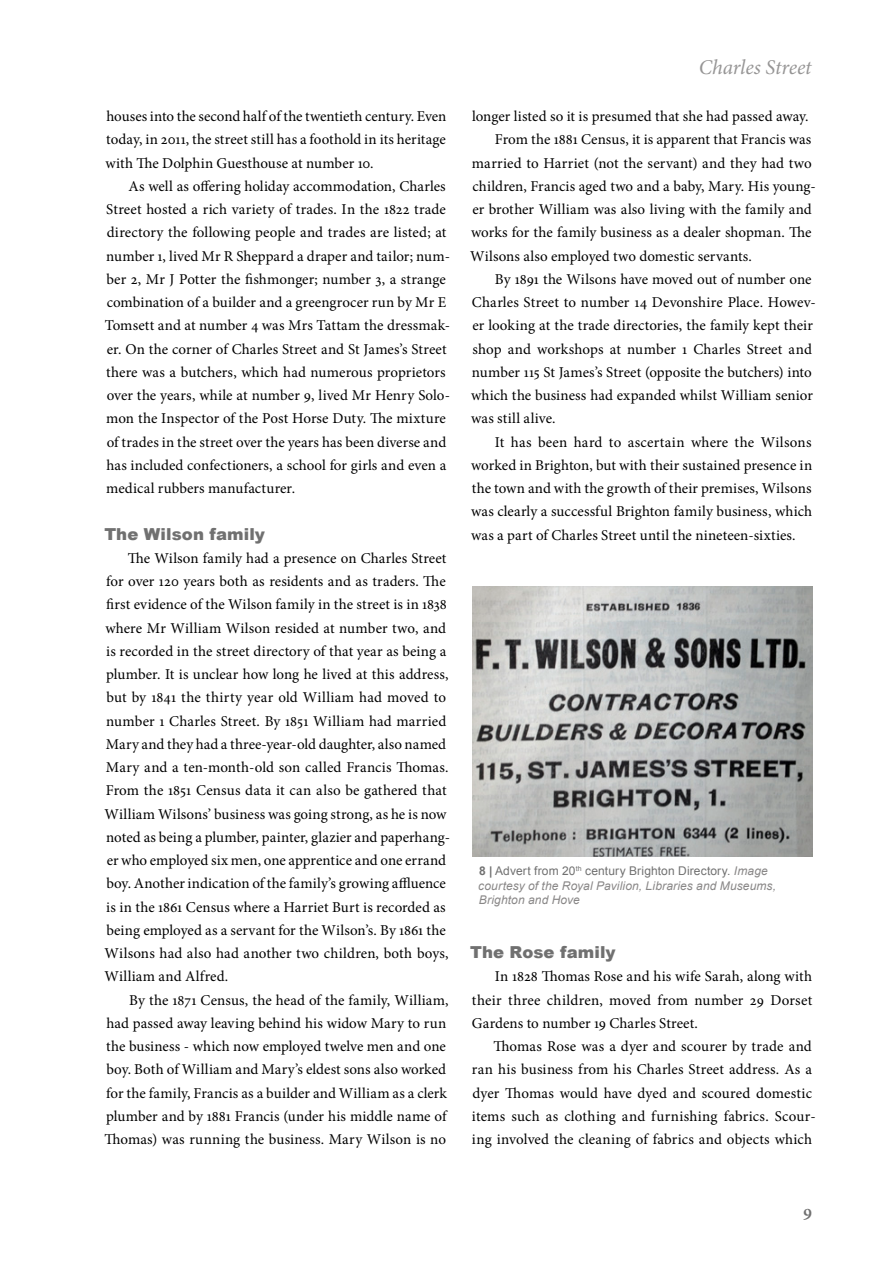
<style>
.page{position:relative;width:893px;height:1263px;background:#fff}
.page>*{position:absolute;margin:0;border:0;box-sizing:border-box;transform-origin:0 0}
.t1{font:italic 21px "Minion Pro";letter-spacing:-.01em;color:#969595}
.t2{font:600 18px "Minion Pro";color:#707070}
.t3{font:900 16.5px "Arial";letter-spacing:.005em;color:#707070}
.t4{font:15px/23.2px "Minion Pro";letter-spacing:.01em;color:#000}
.t5{font:italic 12px/14.4px "Arial";letter-spacing:.01em;color:#898787}
.s1{font-weight:700;font-style:normal;color:#707070}
.s2{font-style:normal;color:#707070}
</style>
<div class="page">
<img style="left:472px;top:586px;width:340px;height:270px">
<p class="t4" style="left:105px;top:105px;width:342px;text-align:justify">houses into the second half of the twentieth century. Even today, in 2011, the street still has a foothold in its heritage with The Dolphin Guesthouse at number 10.</p>
<p class="t4" style="left:105px;top:174px;width:347px;text-indent:24px">As well as offering holiday accommodation, Charles Street hosted a rich variety of trades. In the 1822 trade directory the following people and trades are listed; at number 1, lived Mr R Sheppard a draper and tailor; num&shy;ber 2, Mr J Potter the fishmonger; number 3, a strange combination of a builder and a greengrocer run by Mr E Tomsett and at number 4 was Mrs Tattam the dressmak&shy;er. On the corner of Charles Street and St James’s Street there was a butchers, which had numerous proprietors over the years, while at number 9, lived Mr Henry Solo&shy;mon the Inspector of the Post Horse Duty. The mixture of trades in the street over the years has been diverse and has included confectioners, a school for girls and even a medical rubbers manufacturer.</p>
<p class="t3" style="left:104px;top:522px;width:162px">The Wilson family</p>
<p class="t4" style="left:105px;top:546px;width:347px;text-indent:23px">The Wilson family had a presence on Charles Street for over 120 years both as residents and as traders. The first evidence of the Wilson family in the street is in 1838 where Mr William Wilson resided at number two, and is recorded in the street directory of that year as being a plumber. It is unclear how long he lived at this address, but by 1841 the thirty year old William had moved to number 1 Charles Street. By 1851 William had married Mary and they had a three-year-old daughter, also named Mary and a ten-month-old son called Francis Thomas.<br>From the 1851 Census data it can also be gathered that William Wilsons’ business was going strong, as he is now noted as being a plumber, painter, glazier and paperhang&shy;er who employed six men, one apprentice and one errand boy. Another indication of the family’s growing affluence is in the 1861 Census where a Harriet Burt is recorded as being employed as a servant for the Wilson’s. By 1861 the Wilsons had also had another two children, both boys, William and Alfred.</p>
<p class="t4" style="left:104px;top:988px;width:346px;text-indent:25px">By the 1871 Census, the head of the family, William, had passed away leaving behind his widow Mary to run the business - which now employed twelve men and one boy. Both of William and Mary’s eldest sons also worked for the family, Francis as a builder and William as a clerk plumber and by 1881 Francis (under his middle name of Thomas) was running the business. Mary Wilson is no</p>
<h1 class="t1" style="left:699px;top:53px;width:114px">Charles Street</h1>
<p class="t4" style="left:472px;top:105px;width:338px">longer listed so it is presumed that she had passed away.</p>
<p class="t4" style="left:495px;top:128px;width:318px">From the 1881 Census, it is apparent that Francis was</p>
<p class="t4" style="left:472px;top:151px;width:341px">married to Harriet (not the servant) and they had two</p>
<p class="t4" style="left:472px;top:174px;width:345px">children, Francis aged two and a baby, Mary. His young-</p>
<p class="t4" style="left:472px;top:198px;width:341px">er brother William was also living with the family and</p>
<p class="t4" style="left:471px;top:221px;width:342px">works for the family business as a dealer shopman. The</p>
<p class="t4" style="left:470px;top:244px;width:283px">Wilsons also employed two domestic servants.</p>
<p class="t4" style="left:495px;top:267px;width:318px">By 1891 the Wilsons have moved out of number one</p>
<p class="t4" style="left:472px;top:291px;width:345px">Charles Street to number 14 Devonshire Place. Howev-</p>
<p class="t4" style="left:472px;top:314px;width:342px">er looking at the trade directories, the family kept their</p>
<p class="t4" style="left:472px;top:337px;width:341px">shop and workshops at number 1 Charles Street and</p>
<p class="t4" style="left:472px;top:360px;width:341px">number 115 St James’s Street (opposite the butchers) into</p>
<p class="t4" style="left:471px;top:384px;width:343px">which the business had expanded whilst William senior</p>
<p class="t4" style="left:471px;top:407px;width:86px">was still alive.</p>
<p class="t4" style="left:495px;top:430px;width:318px">It has been hard to ascertain where the Wilsons</p>
<p class="t4" style="left:471px;top:453px;width:343px">worked in Brighton, but with their sustained presence in</p>
<p class="t4" style="left:472px;top:477px;width:341px">the town and with the growth of their premises, Wilsons</p>
<p class="t4" style="left:471px;top:500px;width:342px">was clearly a successful Brighton family business, which</p>
<p class="t4" style="left:471px;top:523px;width:326px">was a part of Charles Street until the nineteen-sixties.</p>
<p class="t5" style="left:478px;top:864px;width:299px"><span class="s1">8 |</span> <span class="s2">Advert from 20</span><sup>th</sup> <span class="s2">century Brighton Directory.</span> Image courtesy of the Royal Pavilion, Libraries and Museums,<br>Brighton and Hove</p>
<p class="t3" style="left:470px;top:940px;width:147px">The Rose family</p>
<p class="t4" style="left:472px;top:965px;width:342px;text-align:justify;text-indent:23px">In 1828 Thomas Rose and his wife Sarah, along with their three children, moved from number 29 Dorset Gardens to number 19 Charles Street.</p>
<p class="t4" style="left:472px;top:1035px;width:345px;text-indent:21px">Thomas Rose was a dyer and scourer by trade and ran his business from his Charles Street address. As a dyer Thomas would have dyed and scoured domestic items such as clothing and furnishing fabrics. Scour&shy;ing involved the cleaning of fabrics and objects which</p>
<p class="t2" style="left:803px;top:1198px;width:11px">9</p>
</div>
